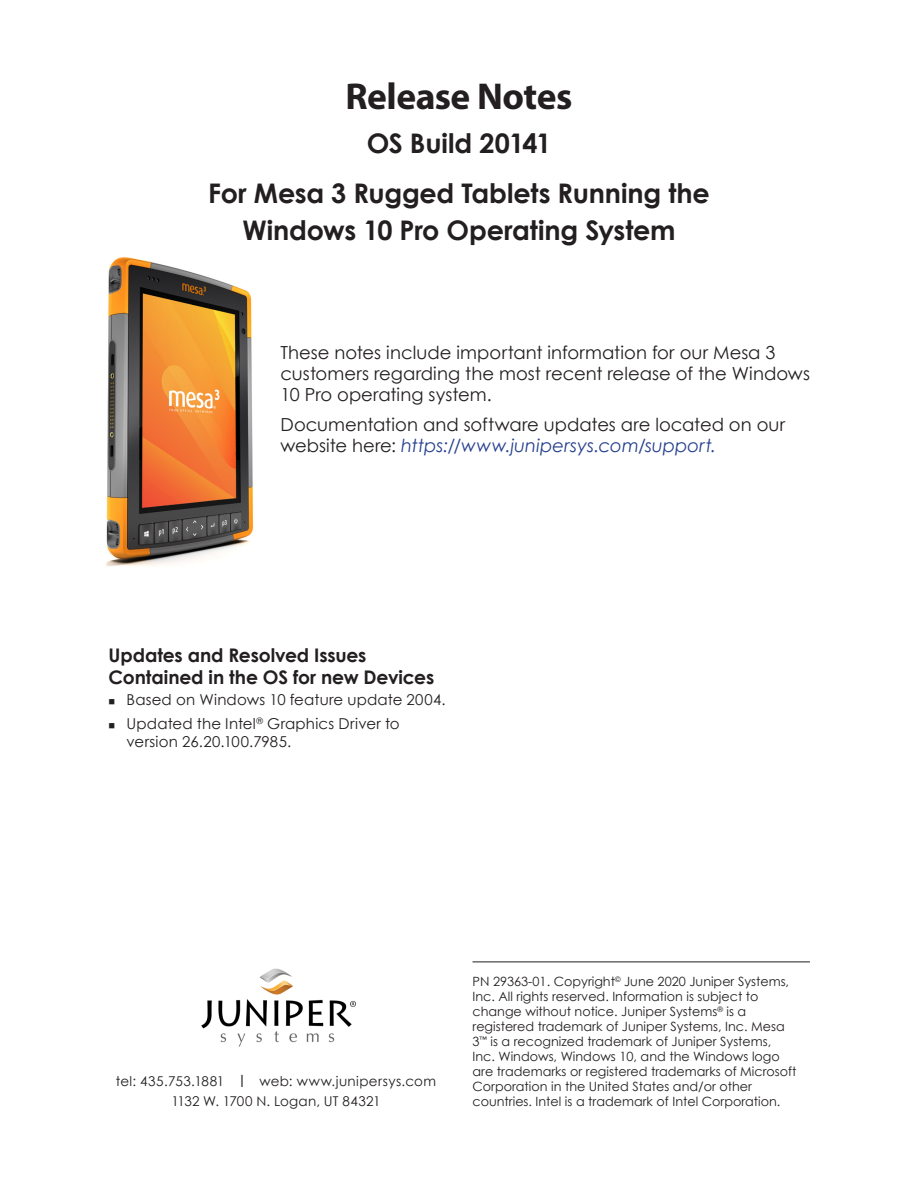
<style>
.page{position:relative;width:918px;height:1188px;background:#fff}
.page>*{position:absolute;margin:0;border:0;box-sizing:border-box;transform-origin:0 0}
.Heading__Main{font:700 37.5px "Myriad Pro";letter-spacing:-.015em;color:#231f20}
.Subheading_1{font:700 27px "Century Gothic";letter-spacing:-.01em;color:#231f20}
.Subheading_2{font:700 18.75px/21.8px "Century Gothic";letter-spacing:-.005em;color:#231f20}
.Text__large{font:18px/21px "Century Gothic";color:#231f20}
.t1{font:15px/18.8px "Century Gothic";letter-spacing:.01em;color:#231f20}
.RF{font:13.5px "Century Gothic";letter-spacing:.025em;color:#231f20}
.Copyright_text{font:12.75px/15px "Century Gothic";color:#231f20}
.s1{font-style:italic;color:#253f8e}
.s2{font-size:16.5px}
</style>
<div class="page">
<img style="left:201px;top:968px;width:155px;height:79px">
<img style="left:106px;top:257px;width:148px;height:310px">
<hr style="left:472px;top:962px;width:338px;height:1px;background:#231f20">
<p class="Heading__Main" style="left:346px;top:72px;width:228px">Release Notes</p>
<p class="Subheading_1" style="left:367px;top:123px;width:186px">OS Build 20141</p>
<p class="Subheading_1" style="left:208px;top:173px;width:503px">For Mesa 3 Rugged Tablets Running the</p>
<p class="Subheading_1" style="left:242px;top:209px;width:435px">Windows 10 Pro Operating System</p>
<p class="Text__large" style="left:280px;top:342px;width:531px">These notes include important information for our Mesa 3 customers regarding the most recent release of the Windows<br>10 Pro operating system.</p>
<p class="Text__large" style="left:280px;top:414px;width:506px">Documentation and software updates are located on our website here: <span class="s1">https://www.junipersys.com/support.</span></p>
<p class="Subheading_2" style="left:109px;top:644px;width:327px">Updates and Resolved Issues<br>Contained in the OS for new Devices</p>
<p class="t1" style="left:127px;top:690px;width:321px">Based on Windows 10 feature update 2004.</p>
<p class="t1" style="left:127px;top:713px;width:275px">Updated the Intel<sup>®</sup> Graphics Driver to version 26.20.100.7985.</p>
<p class="RF" style="left:116px;top:1072px;width:322px">tel: 435.753.1881 <span class="s2">l</span> web: www.junipersys.com</p>
<p class="RF" style="left:171px;top:1092px;width:211px">1132 W. 1700 N. Logan, UT 84321</p>
<p class="Copyright_text" style="left:472px;top:974px;width:326px">PN 29363-01. Copyright<sup>©</sup> June 2020 Juniper Systems, Inc. All rights reserved. Information is subject to change without notice. Juniper Systems<sup>®</sup> is a registered trademark of Juniper Systems, Inc. Mesa 3<sup>™</sup> is a recognized trademark of Juniper Systems, Inc. Windows, Windows 10, and the Windows logo are trademarks or registered trademarks of Microsoft Corporation in the United States and/or other countries. Intel is a trademark of Intel Corporation.</p>
</div>
